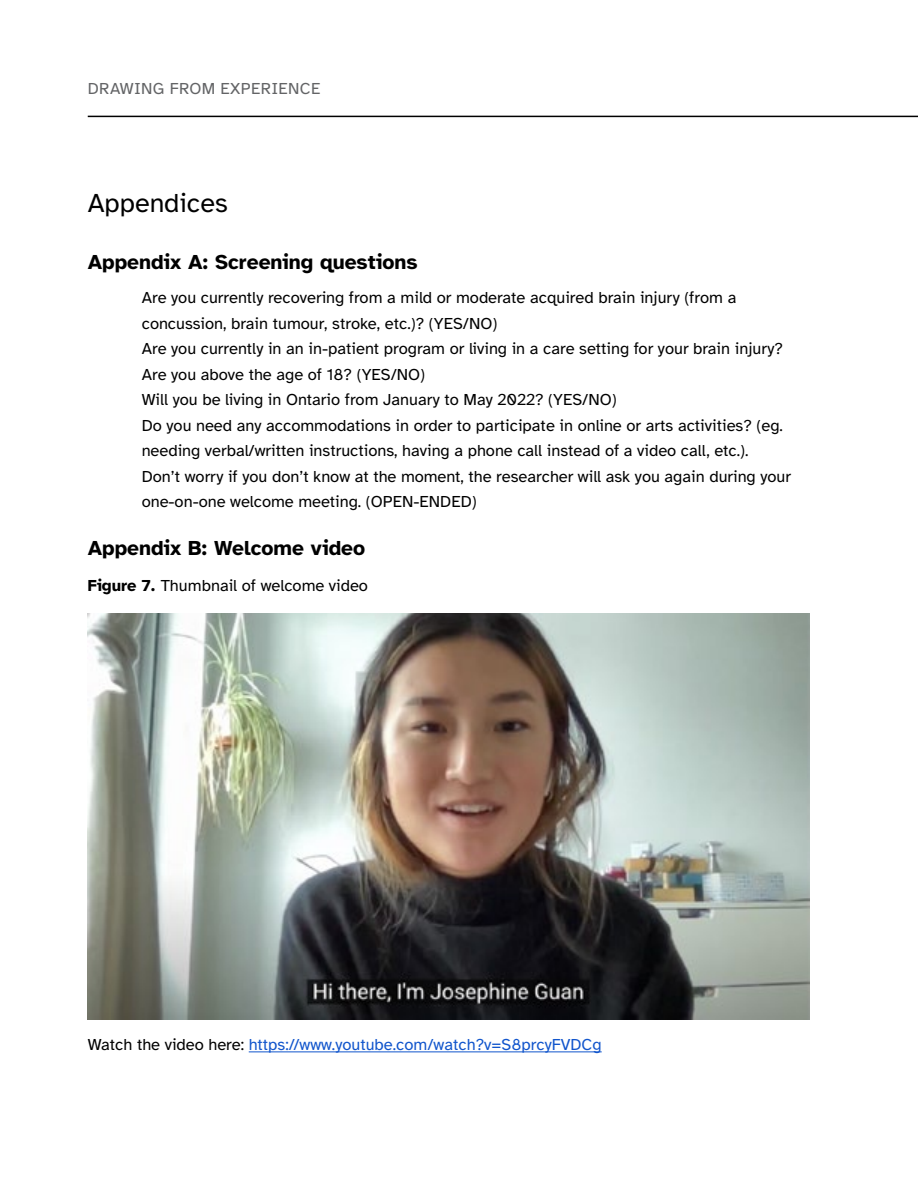
<style>
.page{position:relative;width:918px;height:1188px;background:#fff}
.page>*{position:absolute;margin:0;border:0;box-sizing:border-box;transform-origin:0 0}
.Heading_1{font:27px "Atkinson Hyperlegible";color:#000}
.Heading_2{font:700 21px "Atkinson Hyperlegible";color:#000}
.Heading_4{font:16.5px/25.5px "Atkinson Hyperlegible";color:#000}
.t1{font:16.5px "Atkinson Hyperlegible";color:#15c}
.t2{font:16.5px "Atkinson Hyperlegible";letter-spacing:.02em;color:#636466}
.s1{font-weight:700}
.s2{color:#000}
</style>
<div class="page">
<hr style="left:88px;top:116px;width:830px;height:1px;background:#000">
<hr style="left:249px;top:1051px;width:353px;height:1px;background:#15c">
<img style="left:88px;top:613px;width:722px;height:407px">
<p class="t2" style="left:88px;top:80px;width:234px">DRAWING FROM EXPERIENCE</p>
<p class="Heading_1" style="left:88px;top:188px;width:141px">Appendices</p>
<p class="Heading_2" style="left:88px;top:249px;width:331px">Appendix A: Screening questions</p>
<p class="Heading_4" style="left:142px;top:285px;width:596px">Are you currently recovering from a mild or moderate acquired brain injury (from a concussion, brain tumour, stroke, etc.)? (YES/NO)</p>
<p class="Heading_4" style="left:142px;top:336px;width:643px">Are you currently in an in-patient program or living in a care setting for your brain injury?</p>
<p class="Heading_4" style="left:142px;top:362px;width:285px">Are you above the age of 18? (YES/NO)</p>
<p class="Heading_4" style="left:142px;top:387px;width:477px">Will you be living in Ontario from January to May 2022? (YES/NO)</p>
<p class="Heading_4" style="left:142px;top:413px;width:643px">Do you need any accommodations in order to participate in online or arts activities? (eg. needing verbal/written instructions, having a phone call instead of a video call, etc.).</p>
<p class="Heading_4" style="left:142px;top:464px;width:651px">Don’t worry if you don’t know at the moment, the researcher will ask you again during your one-on-one welcome meeting. (OPEN-ENDED)</p>
<p class="Heading_2" style="left:88px;top:536px;width:279px">Appendix B: Welcome video</p>
<p class="Heading_4" style="left:88px;top:573px;width:282px"><span class="s1">Figure 7.</span> Thumbnail of welcome video</p>
<p class="t1" style="left:88px;top:1035px;width:515px"><span class="s2">Watch the video here:</span> https://www.youtube.com/watch?v=S8prcyFVDCg</p>
</div>
